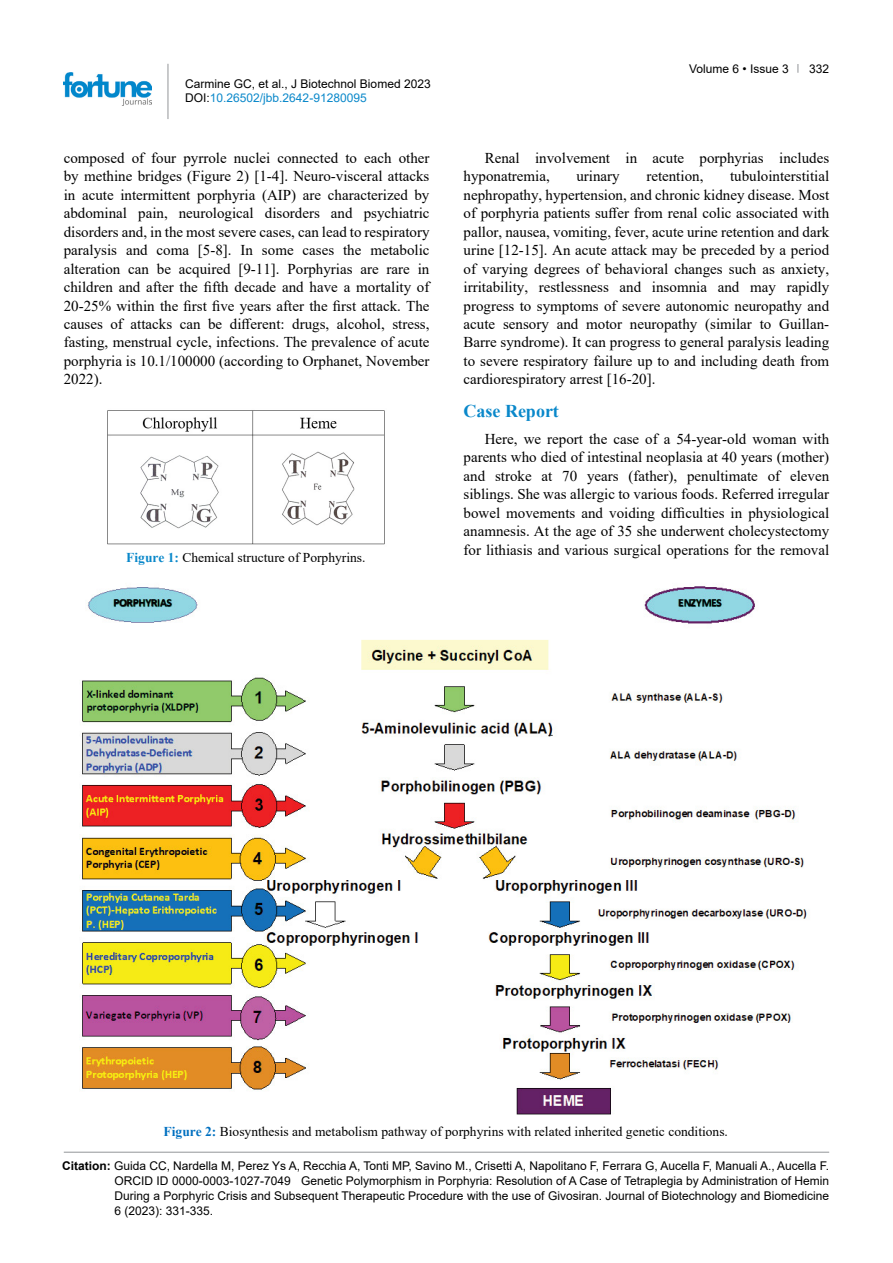
<style>
.page{position:relative;width:893px;height:1263px;background:#fff}
.page>*{position:absolute;margin:0;border:0;box-sizing:border-box;transform-origin:0 0}
.t1{font:700 18px "Times New Roman";color:#0a88ca}
.t2{font:15px/18.5px "Times New Roman";color:#000;text-align:justify}
.t3{font:13.5px "Times New Roman";color:#000}
.t4{font:12px/15px "Arial";color:#000}
.s1{color:#0a88ca}
.s2{font-weight:700;color:#0a88ca}
.s3{font-weight:700;color:#0070c0}
.s4{font-weight:700}
</style>
<div class="page">
<hr style="left:168px;top:64px;width:1px;height:55px;background:#939598">
<img style="left:64px;top:72px;width:88px;height:33px">
<hr style="left:64px;top:1152px;width:765px;height:1px;background:#939598">
<img style="left:107px;top:410px;width:278px;height:135px">
<img style="left:80px;top:586px;width:727px;height:529px">
<p class="t4" style="left:185px;top:76px;width:247px;line-height:14.4px">Carmine GC, et al., J Biotechnol Biomed 2023<br>DOI:<span class="s1">10.26502/jbb.2642-91280095</span></p>
<p class="t4" style="left:689px;top:61px;width:101px">Volume 6 • Issue 3</p>
<p class="t4" style="left:809px;top:61px;width:22px">332</p>
<p class="t2" style="left:64px;top:148px;width:367px">composed of four pyrrole nuclei connected to each other by methine bridges (Figure 2) [1-4]. Neuro-visceral attacks in acute intermittent porphyria (AIP) are characterized by abdominal pain, neurological disorders and psychiatric disorders and, in the most severe cases, can lead to respiratory paralysis and coma [5-8]. In some cases the metabolic alteration can be acquired [9-11]. Porphyrias are rare in children and after the fifth decade and have a mortality of 20-25% within the first five years after the first attack. The causes of attacks can be different: drugs, alcohol, stress, fasting, menstrual cycle, infections. The prevalence of acute porphyria is 10.1/100000 (according to Orphanet, November 2022).</p>
<p class="t2" style="left:463px;top:148px;width:367px;text-indent:21px">Renal involvement in acute porphyrias includes hyponatremia,</p>
<p class="t2" style="left:463px;top:167px;width:367px;text-indent:267px">tubulointerstitial nephropathy, hypertension, and chronic kidney disease. Most of porphyria patients suffer from renal colic associated with pallor, nausea, vomiting, fever, acute urine retention and dark urine [12-15]. An acute attack may be preceded by a period of varying degrees of behavioral changes such as anxiety, irritability, restlessness and insomnia and may rapidly progress to symptoms of severe autonomic neuropathy and acute sensory and motor neuropathy (similar to Guillan-Barre syndrome). It can progress to general paralysis leading to severe respiratory failure up to and including death from cardiorespiratory arrest [16-20].</p>
<p class="t1" style="left:463px;top:398px;width:97px">Case Report</p>
<p class="t2" style="left:463px;top:429px;width:367px;text-indent:21px">Here, we report the case of a 54-year-old woman with parents who died of intestinal neoplasia at 40 years (mother) and stroke at 70 years (father), penultimate of eleven siblings. She was allergic to various foods. Referred irregular bowel movements and voiding difficulties in physiological anamnesis. At the age of 35 she underwent cholecystectomy for lithiasis and various surgical operations for the removal</p>
<p class="t2" style="left:576px;top:167px;width:45px">urinary</p>
<p class="t2" style="left:646px;top:167px;width:59px">retention,</p>
<p class="t3" style="left:126px;top:548px;width:241px"><span class="s2">Figure 1:</span> Chemical structure of Porphyrins.</p>
<p class="t3" style="left:164px;top:1121px;width:566px"><span class="s3">Figure 2:</span> Biosynthesis and metabolism pathway of porphyrins with related inherited genetic conditions.</p>
<p class="t4" style="left:115px;top:1158px;width:716px;text-align:justify;text-indent:-52px"><span class="s4">Citation:</span> Guida CC, Nardella M, Perez Ys A, Recchia A, Tonti MP, Savino M., Crisetti A, Napolitano F, Ferrara G, Aucella F, Manuali A., Aucella F.<br>ORCID ID 0000-0003-1027-7049 Genetic Polymorphism in Porphyria: Resolution of A Case of Tetraplegia by Administration of Hemin During a Porphyric Crisis and Subsequent Therapeutic Procedure with the use of Givosiran. Journal of Biotechnology and Biomedicine 6 (2023): 331-335.</p>
</div>
